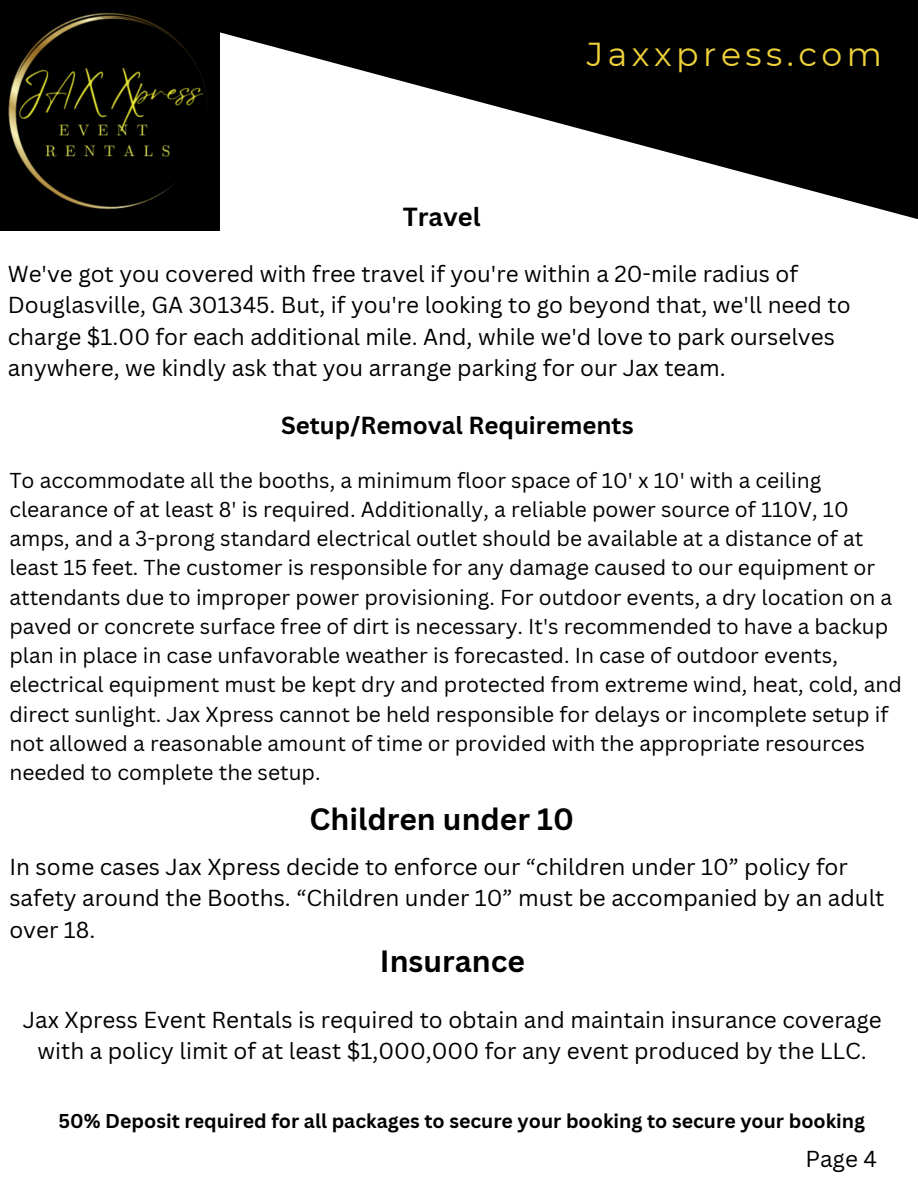
<style>
.page{position:relative;width:918px;height:1188px;background:#fff}
.page>*{position:absolute;margin:0;border:0;box-sizing:border-box;transform-origin:0 0}
.t1{font:33.15px "Montserrat";letter-spacing:.135em;color:#efd23a}
.t2{font:700 30px "Canva Sans";color:#000}
.t3{font:700 25.5px "Canva Sans";color:#000}
.t4{font:700 24px "Canva Sans";color:#000}
.t5{font:22.5px/31.5px "Canva Sans";color:#000}
.t6{font:21px/29.2px "Canva Sans";color:#000}
.t7{font:700 19.5px "Canva Sans";color:#000}
</style>
<div class="page">
<svg style="left:219px;top:0;width:699px;height:219px;fill:#000"></svg>
<img style="left:0;top:0;width:219px;height:231px">
<p class="t1" style="left:587px;top:34px;width:297px">Jaxxpress.com</p>
<p class="t3" style="left:403px;top:199px;width:79px">Travel</p>
<p class="t5" style="left:8px;top:257px;width:844px">We've got you covered with free travel if you're within a 20-mile radius of Douglasville, GA 301345. But, if you're looking to go beyond that, we'll need to charge $1.00 for each additional mile. And, while we'd love to park ourselves anywhere, we kindly ask that you arrange parking for our Jax team.</p>
<p class="t4" style="left:281px;top:408px;width:354px">Setup/Removal Requirements</p>
<p class="t6" style="left:9px;top:465px;width:894px">To accommodate all the booths, a minimum floor space of 10' x 10' with a ceiling clearance of at least 8' is required. Additionally, a reliable power source of 110V, 10 amps, and a 3-prong standard electrical outlet should be available at a distance of at least 15 feet. The customer is responsible for any damage caused to our equipment or attendants due to improper power provisioning. For outdoor events, a dry location on a paved or concrete surface free of dirt is necessary. It's recommended to have a backup plan in place in case unfavorable weather is forecasted. In case of outdoor events, electrical equipment must be kept dry and protected from extreme wind, heat, cold, and direct sunlight. Jax Xpress cannot be held responsible for delays or incomplete setup if not allowed a reasonable amount of time or provided with the appropriate resources needed to complete the setup.</p>
<p class="t2" style="left:310px;top:798px;width:266px">Children under 10</p>
<p class="t5" style="left:9px;top:850px;width:877px">In some cases Jax Xpress decide to enforce our “children under 10” policy for safety around the Booths. “Children under 10” must be accompanied by an adult over 18.</p>
<p class="t2" style="left:380px;top:940px;width:147px">Insurance</p>
<p class="t5" style="left:23px;top:1003px;width:860px;text-align:center">Jax Xpress Event Rentals is required to obtain and maintain insurance coverage with a policy limit of at least $1,000,000 for any event produced by the LLC.</p>
<p class="t7" style="left:59px;top:1108px;width:808px">50% Deposit required for all packages to secure your booking to secure your booking</p>
<p class="t5" style="left:805px;top:1142px;width:73px">Page 4</p>
</div>
